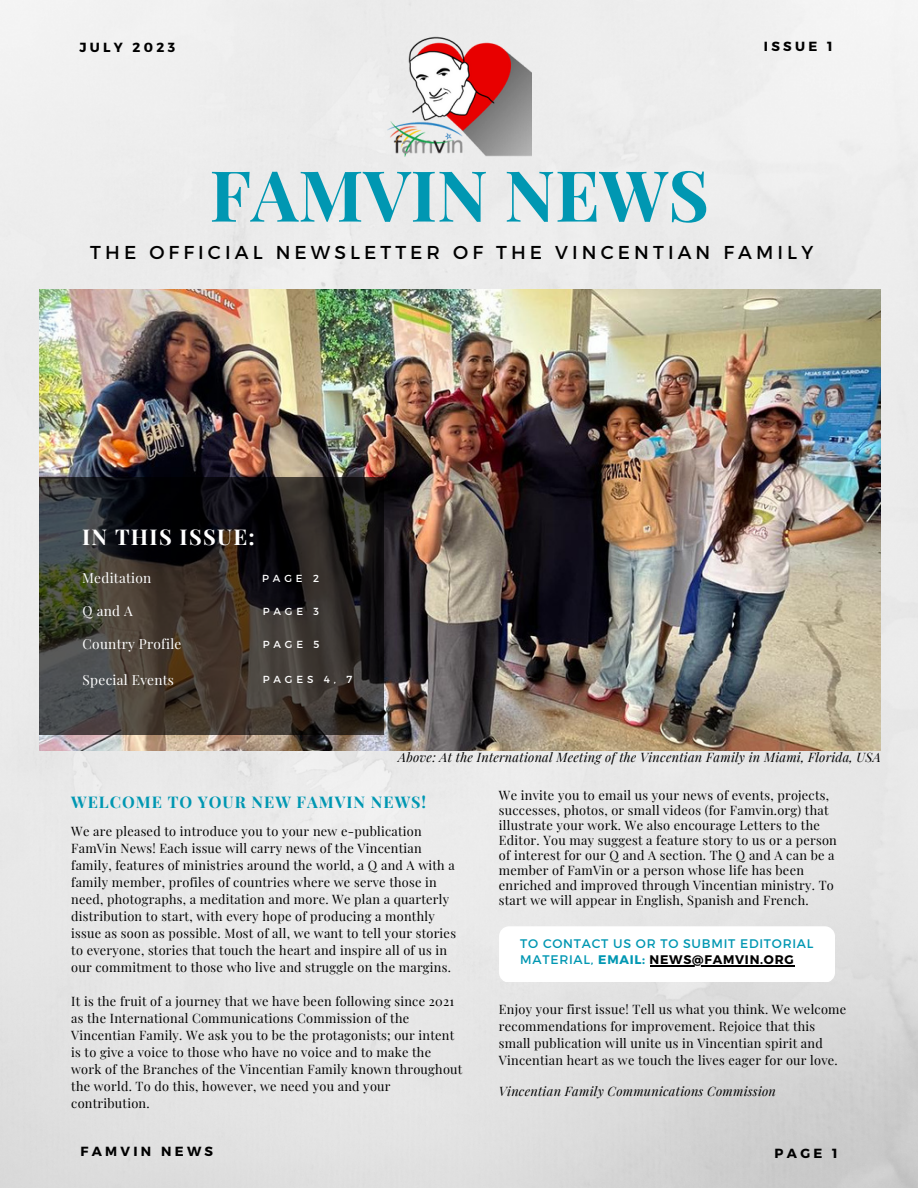
<style>
.page{position:relative;width:918px;height:1188px;background:#fff}
.page>*{position:absolute;margin:0;border:0;box-sizing:border-box;transform-origin:0 0}
.t1{font:700 70.5px "Playfair Display";color:#0097b2}
.t2{font:700 21.75px "Playfair Display";letter-spacing:.06em;color:#fff}
.t3{font:18.6px "Montserrat";letter-spacing:.22em;color:#000}
.t4{font:700 16.05px "Playfair Display";letter-spacing:.06em;color:#0097b2}
.t5{font:13.65px "Playfair Display";letter-spacing:.02em;color:#fff}
.t6{font:700 13.2px "Montserrat";letter-spacing:.25em;color:#000}
.t7{font:12.75px/17px "Playfair Display";letter-spacing:.02em;color:#000}
.t8{font:italic 12.75px "Playfair Display";letter-spacing:.02em;color:#000}
.t9{font:12.45px/16.6px "Montserrat";letter-spacing:.06em;color:#0097b2}
.t10{font:10.2px "Montserrat";letter-spacing:.38em;color:#fff}
.s1{font-weight:700}
.s2{font-weight:700;color:#000}
</style>
<div class="page">
<img style="left:0;top:0;width:918px;height:1188px">
<img style="left:39px;top:289px;width:841px;height:462px">
<svg style="left:39px;top:478px;width:344px;height:256px;background:#312d29"></svg>
<img style="left:387px;top:18px;width:144px;height:138px">
<div style="left:499px;top:926px;width:336px;height:56px;background:#fff;border-radius:10px"></div>
<hr style="left:650px;top:965px;width:144px;height:1px;background:#000">
<p class="t6" style="left:80px;top:39px;width:97px">JULY 2023</p>
<p class="t6" style="left:764px;top:38px;width:70px">ISSUE 1</p>
<p class="t1" style="left:210px;top:145px;width:501px">FAMVIN NEWS</p>
<p class="t3" style="left:90px;top:240px;width:724px">THE OFFICIAL NEWSLETTER OF THE VINCENTIAN FAMILY</p>
<p class="t2" style="left:82px;top:522px;width:174px">IN THIS ISSUE:</p>
<p class="t5" style="left:82px;top:568px;width:71px">Meditation</p>
<p class="t10" style="left:262px;top:572px;width:58px">PAGE 2</p>
<p class="t5" style="left:83px;top:602px;width:52px">Q and A</p>
<p class="t10" style="left:263px;top:605px;width:58px">PAGE 3</p>
<p class="t5" style="left:83px;top:635px;width:100px">Country Profile</p>
<p class="t10" style="left:263px;top:638px;width:58px">PAGE 5</p>
<p class="t5" style="left:83px;top:670px;width:93px">Special Events</p>
<p class="t10" style="left:263px;top:673px;width:91px">PAGES 4, 7</p>
<p class="t8" style="left:398px;top:749px;width:484px">Above: At the International Meeting of the Vincentian Family in Miami, Florida, USA</p>
<p class="t4" style="left:71px;top:790px;width:357px">WELCOME TO YOUR NEW FAMVIN NEWS!</p>
<p class="t7" style="left:71px;top:822px;width:386px">We are pleased to introduce you to your new e-publication FamVin News! Each issue will carry news of the Vincentian family, features of ministries around the world, a Q and A with a family member, profiles of countries where we serve those in need, photographs, a meditation and more. We plan a quarterly distribution to start, with every hope of producing a monthly issue as soon as possible. Most of all, we want to tell your stories to everyone, stories that touch the heart and inspire all of us in our commitment to those who live and struggle on the margins.</p>
<p class="t7" style="left:71px;top:992px;width:393px">It is the fruit of a journey that we have been following since 2021 as the International Communications Commission of the Vincentian Family. We ask you to be the protagonists; our intent is to give a voice to those who have no voice and to make the work of the Branches of the Vincentian Family known throughout the world. To do this, however, we need you and your contribution.</p>
<p class="t7" style="left:499px;top:788px;width:339px;line-height:14.9px">We invite you to email us your news of events, projects, successes, photos, or small videos (for Famvin.org) that illustrate your work. We also encourage Letters to the Editor. You may suggest a feature story to us or a person of interest for our Q and A section. The Q and A can be a member of FamVin or a person whose life has been enriched and improved through Vincentian ministry. To start we will appear in English, Spanish and French.</p>
<p class="t9" style="left:520px;top:934px;width:295px">TO CONTACT US OR TO SUBMIT EDITORIAL<br>MATERIAL, <span class="s1">EMAIL:</span> <span class="s2">NEWS@FAMVIN.ORG</span></p>
<p class="t7" style="left:499px;top:1000px;width:349px">Enjoy your first issue! Tell us what you think. We welcome recommendations for improvement. Rejoice that this small publication will unite us in Vincentian spirit and Vincentian heart as we touch the lives eager for our love.</p>
<p class="t8" style="left:499px;top:1082px;width:279px">Vincentian Family Communications Commission</p>
<p class="t6" style="left:80px;top:1142px;width:134px">FAMVIN NEWS</p>
<p class="t6" style="left:775px;top:1145px;width:64px">PAGE 1</p>
</div>
